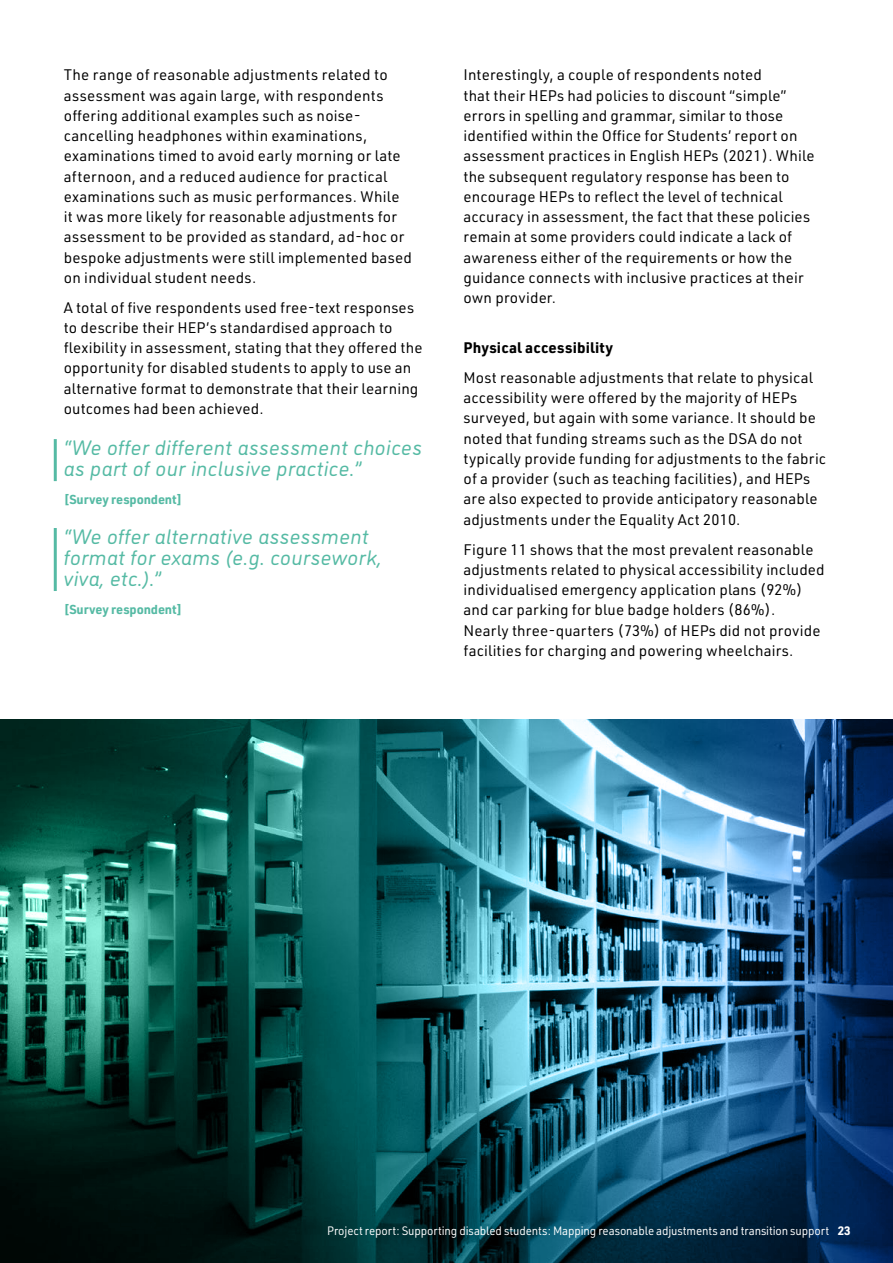
<style>
.page{position:relative;width:893px;height:1263px;background:#fff}
.page>*{position:absolute;margin:0;border:0;box-sizing:border-box;transform-origin:0 0}
.t1{font:italic 21px/21px "DI Nosaur";letter-spacing:.02em;color:#55baa4}
.t2{font:15px/20.2px "URWDIN";letter-spacing:.01em;color:#000}
.t3{font:700 15px "URWDIN";letter-spacing:.01em;color:#000}
.t4{font:700 12.75px "URWDIN";letter-spacing:-.01em;color:#55baa4}
.t5{font:12px "URWDIN";letter-spacing:-.01em;color:#fff;scale:.95 1}
.s1{font-weight:700}
</style>
<div class="page">
<hr style="left:54px;top:439px;width:3px;height:42px;background:#55baa4">
<hr style="left:54px;top:528px;width:3px;height:63px;background:#55baa4">
<img style="left:0;top:720px;width:893px;height:543px">
<p class="t2" style="left:64px;top:64px;width:350px">The range of reasonable adjustments related to assessment was again large, with respondents ofering additional examples such as noise&shy;cancelling headphones within examinations, examinations timed to avoid early morning or late afternoon, and a reduced audience for practical examinations such as music performances. While it was more likely for reasonable adjustments for assessment to be provided as standard, ad-hoc or bespoke adjustments were still implemented based on individual student needs.</p>
<p class="t2" style="left:64px;top:297px;width:360px">A total of fve respondents used free-text responses to describe their HEP’s standardised approach to fexibility in assessment, stating that they ofered the opportunity for disabled students to apply to use an alternative format to demonstrate that their learning outcomes had been achieved.</p>
<h1 class="t1" style="left:64px;top:436px;width:360px">“We offer different assessment choices as part of our inclusive practice.”</h1>
<p class="t4" style="left:64px;top:490px;width:120px">[Survey respondent]</p>
<h1 class="t1" style="left:64px;top:525px;width:320px">“We offer alternative assessment format for exams (e.g. coursework, viva, etc.).”</h1>
<p class="t4" style="left:64px;top:600px;width:120px">[Survey respondent]</p>
<p class="t2" style="left:463px;top:64px;width:353px">Interestingly, a couple of respondents noted<br>that their HEPs had policies to discount “simple” errors in spelling and grammar, similar to those identifed within the Ofce for Students’ report on assessment practices in English HEPs (2021). While the subsequent regulatory response has been to encourage HEPs to refect the level of technical accuracy in assessment, the fact that these policies remain at some providers could indicate a lack of awareness either of the requirements or how the guidance connects with inclusive practices at their own provider.</p>
<p class="t3" style="left:463px;top:337px;width:151px">Physical accessibility</p>
<p class="t2" style="left:463px;top:367px;width:364px">Most reasonable adjustments that relate to physical accessibility were ofered by the majority of HEPs surveyed, but again with some variance. It should be noted that funding streams such as the DSA do not typically provide funding for adjustments to the fabric of a provider (such as teaching facilities), and HEPs are also expected to provide anticipatory reasonable adjustments under the Equality Act 2010.</p>
<p class="t2" style="left:463px;top:539px;width:363px">Figure 11 shows that the most prevalent reasonable adjustments related to physical accessibility included individualised emergency application plans (92%) and car parking for blue badge holders (86%).<br>Nearly three-quarters (73%) of HEPs did not provide facilities for charging and powering wheelchairs.</p>
<p class="t5" style="left:327px;top:1222px;width:552px">Project report: Supporting disabled students: Mapping reasonable adjustments and transition support <span class="s1">23</span></p>
</div>
